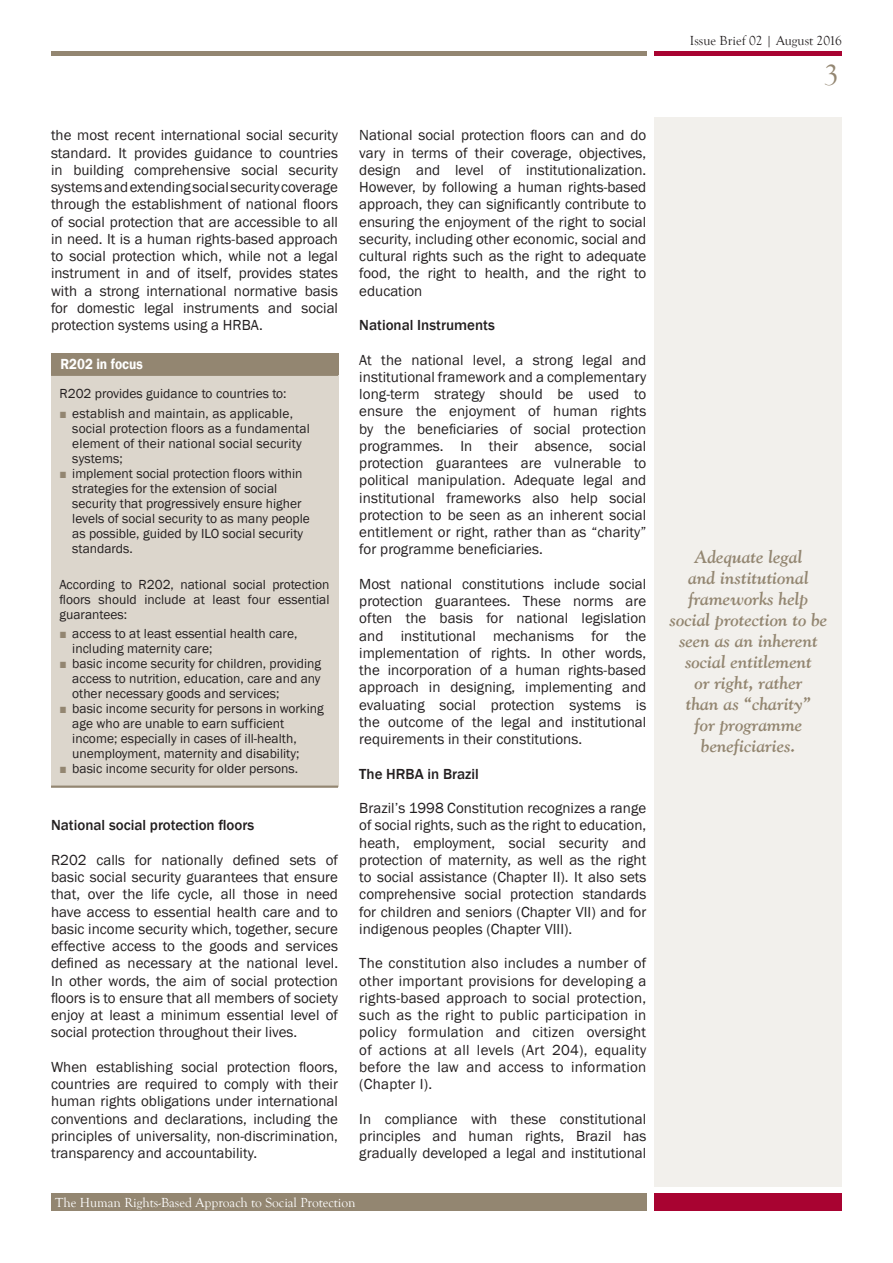
<style>
.page{position:relative;width:893px;height:1263px;background:#fff}
.page>*{position:absolute;margin:0;border:0;box-sizing:border-box;transform-origin:0 0}
.t1{font:30px "Goudy Old Style T";color:#938671}
.Pull_out_quote_serif{font:italic 700 18px/21px "Goudy Old Style";color:#938671;text-align:center}
.Body_txt{font:15px/17.2px "Franklin Gothic";color:#231f20;text-align:justify}
.Title_3{font:500 15px "Franklin Gothic";color:#231f20}
.Box_title{font:600 15px "Franklin Gothic";color:#fff;scale:.9 1}
.Box_txt_2{font:13.5px/15px "Franklin Gothic";color:#231f20}
.t2{font:13.5px "Goudy Old Style T";color:#fff}
.t3{font:13.5px "Goudy Old Style T";color:#231f20}
.s1{font-size:13.2px;color:#938671}
</style>
<div class="page">
<div style="left:655px;top:117px;width:187px;height:1069px;background:#f2f0ec"></div>
<div style="left:655px;top:1194px;width:187px;height:17px;background:#a80331"></div>
<hr style="left:655px;top:51px;width:187px;height:4px;background:#a80331">
<div style="left:51px;top:1194px;width:595px;height:17px;background:#938671"></div>
<hr style="left:51px;top:51px;width:595px;height:4px;background:#938671">
<div style="left:51px;top:353px;width:287px;height:22px;background:#938671"></div>
<div style="left:51px;top:375px;width:287px;height:412px;background:#dcd6cc"></div>
<hr style="left:51px;top:375px;width:287px;height:1px;background:#938671">
<hr style="left:51px;top:785px;width:287px;height:3px;background:#938671">
<p class="Body_txt" style="left:51px;top:127px;width:289px">the most recent international social security standard. It provides guidance to countries in building comprehensive social security systems and extending social security coverage through the establishment of national floors of social protection that are accessible to all in need. It is a human rights-based approach to social protection which, while not a legal instrument in and of itself, provides states with a strong international normative basis for domestic legal instruments and social protection systems using a HRBA.</p>
<p class="Box_title" style="left:60px;top:355px;width:93px">R202 in focus</p>
<p class="Box_txt_2" style="left:60px;top:387px;width:229px">R202 provides guidance to countries to:</p>
<p class="Box_txt_2" style="left:72px;top:406px;width:239px;text-indent:-13px"><span class="s1">■</span> establish and maintain, as applicable, social protection floors as a fundamental element of their national social security systems;</p>
<p class="Box_txt_2" style="left:72px;top:466px;width:239px;text-indent:-13px"><span class="s1">■</span> implement social protection floors within strategies for the extension of social security that progressively ensure higher levels of social security to as many people as possible, guided by ILO social security standards.</p>
<p class="Box_txt_2" style="left:60px;top:577px;width:272px;text-align:justify">According to R202, national social protection floors should include at least four essential guarantees:</p>
<p class="Box_txt_2" style="left:72px;top:626px;width:227px;text-indent:-13px"><span class="s1">■</span> access to at least essential health care, including maternity care;</p>
<p class="Box_txt_2" style="left:72px;top:656px;width:250px;text-align:justify;text-indent:-13px"><span class="s1">■</span> basic income security for children, providing access to nutrition, education, care and any other necessary goods and services;</p>
<p class="Box_txt_2" style="left:72px;top:701px;width:253px;text-indent:-13px"><span class="s1">■</span> basic income security for persons in working age who are unable to earn sufficient income; especially in cases of ill-health, unemployment, maternity and disability;</p>
<p class="Box_txt_2" style="left:60px;top:761px;width:240px"><span class="s1">■</span> basic income security for older persons.</p>
<p class="Title_3" style="left:51px;top:816px;width:205px">National social protection floors</p>
<p class="Body_txt" style="left:51px;top:851px;width:289px">R202 calls for nationally defined sets of basic social security guarantees that ensure that, over the life cycle, all those in need have access to essential health care and to basic income security which, together, secure effective access to the goods and services defined as necessary at the national level.<br>In other words, the aim of social protection floors is to ensure that all members of society enjoy at least a minimum essential level of social protection throughout their lives.</p>
<p class="Body_txt" style="left:51px;top:1058px;width:289px">When establishing social protection floors, countries are required to comply with their human rights obligations under international conventions and declarations, including the principles of universality, non-discrimination, transparency and accountability.</p>
<p class="Body_txt" style="left:359px;top:127px;width:289px">National social protection floors can and do vary in terms of their coverage, objectives, design and level of institutionalization.<br>However, by following a human rights-based approach, they can significantly contribute to ensuring the enjoyment of the right to social security, including other economic, social and cultural rights such as the right to adequate food, the right to health, and the right to education</p>
<p class="Title_3" style="left:359px;top:316px;width:137px">National Instruments</p>
<p class="Body_txt" style="left:359px;top:351px;width:289px">At the national level, a strong legal and institutional framework and a complementary long-term strategy should be used to ensure the enjoyment of human rights by the beneficiaries of social protection programmes. In their absence, social protection guarantees are vulnerable to political manipulation. Adequate legal and institutional frameworks also help social protection to be seen as an inherent social entitlement or right, rather than as “charity” for programme beneficiaries.</p>
<p class="Body_txt" style="left:359px;top:575px;width:289px">Most national constitutions include social protection guarantees. These norms are often the basis for national legislation and institutional mechanisms for the implementation of rights. In other words, the incorporation of a human rights-based approach in designing, implementing and evaluating social protection systems is the outcome of the legal and institutional requirements in their constitutions.</p>
<p class="Title_3" style="left:359px;top:764px;width:121px">The HRBA in Brazil</p>
<p class="Body_txt" style="left:359px;top:800px;width:289px">Brazil’s 1998 Constitution recognizes a range of social rights, such as the right to education, heath, employment, social security and protection of maternity, as well as the right to social assistance (Chapter II). It also sets comprehensive social protection standards for children and seniors (Chapter VII) and for indigenous peoples (Chapter VIII).</p>
<p class="Body_txt" style="left:359px;top:955px;width:289px">The constitution also includes a number of other important provisions for developing a rights-based approach to social protection, such as the right to public participation in policy formulation and citizen oversight of actions at all levels (Art 204), equality before the law and access to information (Chapter I).</p>
<p class="Body_txt" style="left:359px;top:1110px;width:289px">In compliance with these constitutional principles and human rights, Brazil has gradually developed a legal and institutional</p>
<p class="t2" style="left:55px;top:1195px;width:302px">The Human Rights-Based Approach to Social Protection</p>
<p class="t3" style="left:690px;top:33px;width:154px">Issue Brief 02 | August 2016</p>
<p class="t1" style="left:824px;top:59px;width:16px">3</p>
<p class="Pull_out_quote_serif" style="left:670px;top:546px;width:159px">Adequate legal<br>and institutional frameworks help social protection to be seen as an inherent social entitlement<br>or right, rather<br>than as “charity”<br>for programme beneficiaries.</p>
</div>
